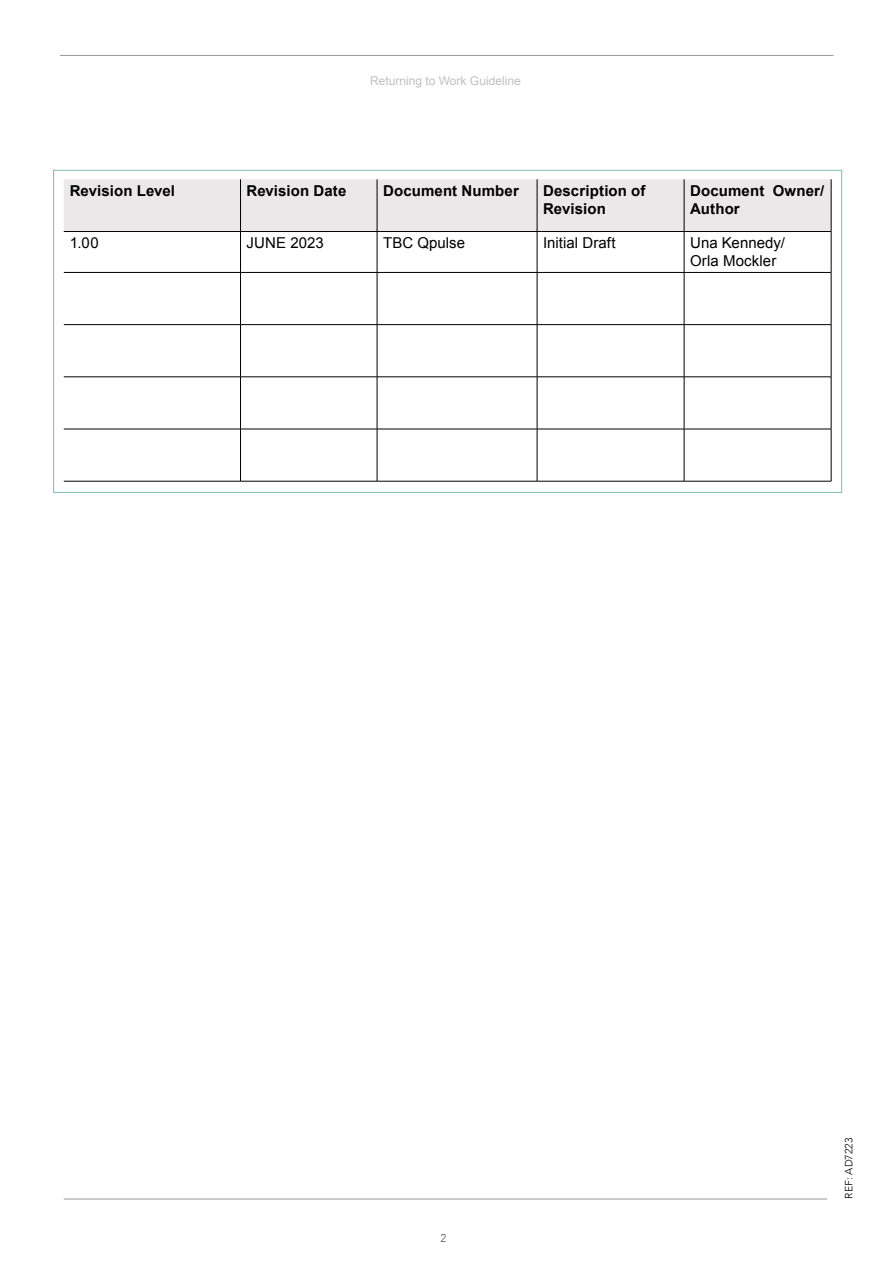
<style>
.page{position:relative;width:893px;height:1263px;background:#fff}
.page>*{position:absolute;margin:0;border:0;box-sizing:border-box;transform-origin:0 0}
.t1{font:700 15px/18px "Arial";letter-spacing:.01em;color:#000}
.t2{font:15px/18px "Arial";letter-spacing:.005em;color:#000}
.t3{font:12px "Arial";color:#c0c0c0}
.t4{font:300 11.25px "Avenir";color:#535258}
.t5{font:300 10.5px "Avenir";letter-spacing:.02em;color:#000}
</style>
<div class="page">
<hr style="left:64px;top:1199px;width:763px;height:1px;background:#9d999c">
<hr style="left:60px;top:55px;width:773px;height:1px;background:#9d999c">
<div style="left:64px;top:179px;width:767px;height:52px;background:#eae8e8"></div>
<hr style="left:240px;top:179px;width:1px;height:52px;background:#000">
<hr style="left:377px;top:179px;width:1px;height:52px;background:#000">
<hr style="left:537px;top:179px;width:1px;height:52px;background:#000">
<hr style="left:64px;top:231px;width:176px;height:1px;background:#000">
<hr style="left:240px;top:231px;width:137px;height:1px;background:#000">
<hr style="left:240px;top:232px;width:1px;height:40px;background:#000">
<hr style="left:377px;top:231px;width:160px;height:1px;background:#000">
<hr style="left:377px;top:232px;width:1px;height:40px;background:#000">
<hr style="left:537px;top:231px;width:147px;height:1px;background:#000">
<hr style="left:537px;top:232px;width:1px;height:40px;background:#000">
<hr style="left:684px;top:231px;width:147px;height:1px;background:#000">
<hr style="left:64px;top:272px;width:176px;height:1px;background:#000">
<hr style="left:240px;top:272px;width:137px;height:1px;background:#000">
<hr style="left:240px;top:273px;width:1px;height:51px;background:#000">
<hr style="left:377px;top:272px;width:160px;height:1px;background:#000">
<hr style="left:377px;top:273px;width:1px;height:51px;background:#000">
<hr style="left:537px;top:272px;width:147px;height:1px;background:#000">
<hr style="left:537px;top:273px;width:1px;height:51px;background:#000">
<hr style="left:684px;top:272px;width:147px;height:1px;background:#000">
<hr style="left:64px;top:324px;width:176px;height:1px;background:#000">
<hr style="left:240px;top:324px;width:137px;height:1px;background:#000">
<hr style="left:240px;top:325px;width:1px;height:52px;background:#000">
<hr style="left:377px;top:324px;width:160px;height:1px;background:#000">
<hr style="left:377px;top:325px;width:1px;height:52px;background:#000">
<hr style="left:537px;top:324px;width:147px;height:1px;background:#000">
<hr style="left:537px;top:325px;width:1px;height:52px;background:#000">
<hr style="left:684px;top:324px;width:147px;height:1px;background:#000">
<hr style="left:64px;top:377px;width:176px;height:1px;background:#000">
<hr style="left:240px;top:377px;width:137px;height:1px;background:#000">
<hr style="left:240px;top:377px;width:1px;height:52px;background:#000">
<hr style="left:377px;top:377px;width:160px;height:1px;background:#000">
<hr style="left:377px;top:377px;width:1px;height:52px;background:#000">
<hr style="left:537px;top:377px;width:147px;height:1px;background:#000">
<hr style="left:537px;top:377px;width:1px;height:52px;background:#000">
<hr style="left:684px;top:377px;width:147px;height:1px;background:#000">
<hr style="left:64px;top:429px;width:176px;height:1px;background:#000">
<hr style="left:240px;top:429px;width:137px;height:1px;background:#000">
<hr style="left:240px;top:429px;width:1px;height:52px;background:#000">
<hr style="left:377px;top:429px;width:160px;height:1px;background:#000">
<hr style="left:377px;top:429px;width:1px;height:52px;background:#000">
<hr style="left:537px;top:429px;width:147px;height:1px;background:#000">
<hr style="left:537px;top:429px;width:1px;height:52px;background:#000">
<hr style="left:684px;top:429px;width:147px;height:1px;background:#000">
<hr style="left:64px;top:481px;width:176px;height:1px;background:#000">
<hr style="left:240px;top:481px;width:137px;height:1px;background:#000">
<hr style="left:377px;top:481px;width:160px;height:1px;background:#000">
<hr style="left:537px;top:481px;width:147px;height:1px;background:#000">
<hr style="left:684px;top:481px;width:147px;height:1px;background:#000">
<hr style="left:684px;top:179px;width:1px;height:52px;background:#000">
<hr style="left:831px;top:179px;width:1px;height:52px;background:#000">
<hr style="left:684px;top:232px;width:1px;height:40px;background:#000">
<hr style="left:831px;top:232px;width:1px;height:40px;background:#000">
<hr style="left:684px;top:273px;width:1px;height:51px;background:#000">
<hr style="left:831px;top:273px;width:1px;height:51px;background:#000">
<hr style="left:684px;top:325px;width:1px;height:52px;background:#000">
<hr style="left:831px;top:325px;width:1px;height:52px;background:#000">
<hr style="left:684px;top:377px;width:1px;height:52px;background:#000">
<hr style="left:831px;top:377px;width:1px;height:52px;background:#000">
<hr style="left:684px;top:429px;width:1px;height:52px;background:#000">
<hr style="left:831px;top:429px;width:1px;height:52px;background:#000">
<p class="t3" style="left:370px;top:73px;width:152px">Returning to Work Guideline</p>
<p class="t1" style="left:70px;top:182px;width:107px">Revision Level</p>
<p class="t1" style="left:246px;top:182px;width:101px">Revision Date</p>
<p class="t1" style="left:383px;top:182px;width:137px">Document Number</p>
<p class="t1" style="left:543px;top:182px;width:104px">Description of<br>Revision</p>
<p class="t1" style="left:690px;top:182px;width:136px">Document Owner/<br>Author</p>
<p class="t2" style="left:70px;top:234px;width:30px">1.00</p>
<p class="t2" style="left:246px;top:234px;width:79px">JUNE 2023</p>
<p class="t2" style="left:383px;top:234px;width:84px">TBC Qpulse</p>
<p class="t2" style="left:543px;top:234px;width:74px">Initial Draft</p>
<p class="t2" style="left:690px;top:234px;width:96px">Una Kennedy/<br>Orla Mockler</p>
<p class="t4" style="left:440px;top:1231px;width:7px">2</p>
<p class="t5" style="left:842px;top:1199px;width:63px;rotate:-90deg">REF: AD7223</p>
</div>
